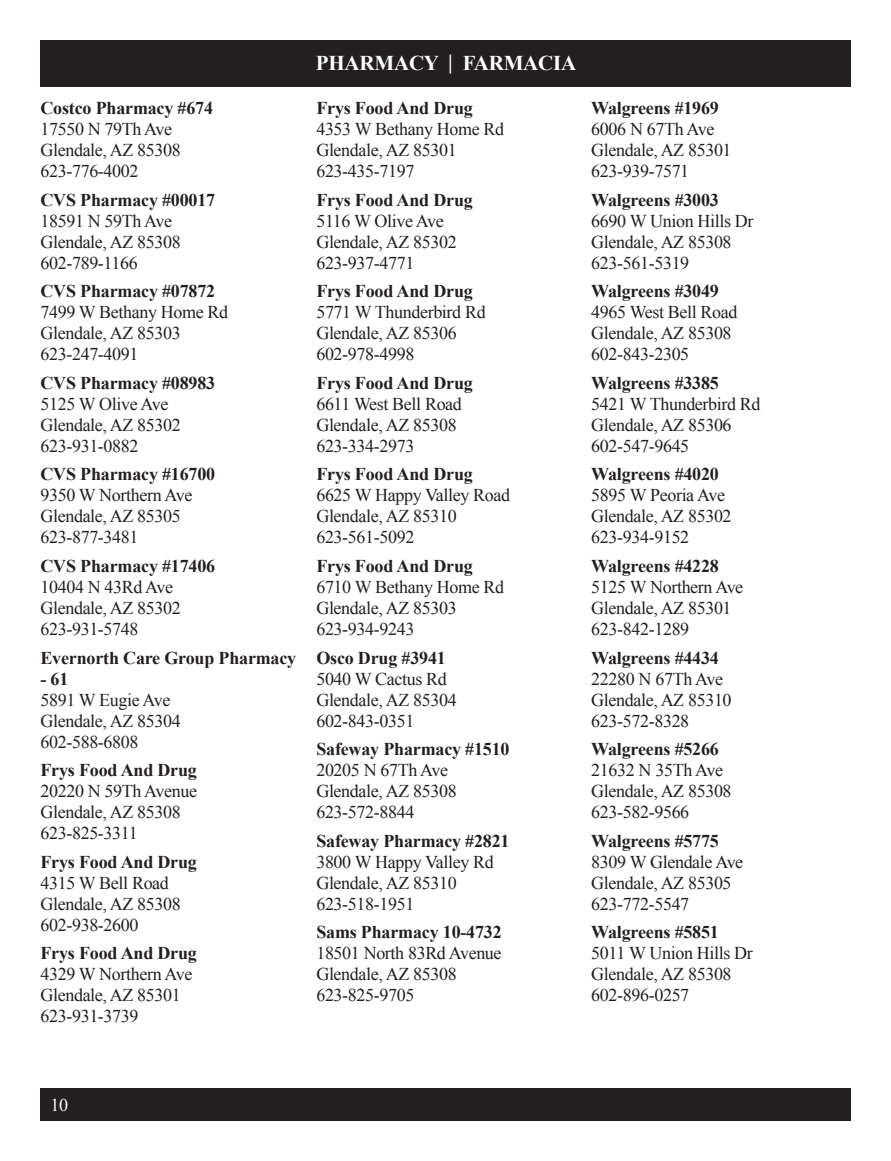
<style>
.page{position:relative;width:891px;height:1161px;background:#fff}
.page>*{position:absolute;margin:0;border:0;box-sizing:border-box;transform-origin:0 0}
.t1{font:700 21px "Times New Roman";letter-spacing:-.01em;color:#fff}
.t2{font:18px/21px "Times New Roman";letter-spacing:-.02em;color:#231f20}
.t3{font:700 18px "Times New Roman";letter-spacing:-.01em;color:#231f20}
.t4{font:18px "Times New Roman";color:#fff}
</style>
<div class="page">
<div style="left:41px;top:1088px;width:810px;height:32px;background:#231f20"></div>
<div style="left:41px;top:40px;width:810px;height:47px;background:#231f20"></div>
<p class="t3" style="left:40px;top:102px;width:174px">Costco Pharmacy #674</p>
<p class="t2" style="left:40px;top:120px;width:142px">17550 N 79Th Ave<br>Glendale, AZ 85308<br>623-776-4002</p>
<p class="t3" style="left:40px;top:193px;width:176px">CVS Pharmacy #00017</p>
<p class="t2" style="left:40px;top:212px;width:142px">18591 N 59Th Ave<br>Glendale, AZ 85308<br>602-789-1166</p>
<p class="t3" style="left:40px;top:285px;width:176px">CVS Pharmacy #07872</p>
<p class="t2" style="left:40px;top:304px;width:189px">7499 W Bethany Home Rd<br>Glendale, AZ 85303<br>623-247-4091</p>
<p class="t3" style="left:40px;top:377px;width:176px">CVS Pharmacy #08983</p>
<p class="t2" style="left:40px;top:395px;width:142px">5125 W Olive Ave<br>Glendale, AZ 85302<br>623-931-0882</p>
<p class="t3" style="left:40px;top:468px;width:176px">CVS Pharmacy #16700</p>
<p class="t2" style="left:40px;top:487px;width:154px">9350 W Northern Ave<br>Glendale, AZ 85305<br>623-877-3481</p>
<p class="t3" style="left:40px;top:560px;width:176px">CVS Pharmacy #17406</p>
<p class="t2" style="left:40px;top:578px;width:142px">10404 N 43Rd Ave<br>Glendale, AZ 85302<br>623-931-5748</p>
<p class="t3" style="left:40px;top:651px;width:257px">Evernorth Care Group Pharmacy</p>
<p class="t3" style="left:40px;top:672px;width:29px">- 61</p>
<p class="t2" style="left:40px;top:691px;width:142px">5891 W Eugie Ave<br>Glendale, AZ 85304<br>602-588-6808</p>
<p class="t3" style="left:40px;top:764px;width:158px">Frys Food And Drug</p>
<p class="t2" style="left:40px;top:782px;width:158px">20220 N 59Th Avenue<br>Glendale, AZ 85308<br>623-825-3311</p>
<p class="t3" style="left:40px;top:855px;width:158px">Frys Food And Drug</p>
<p class="t2" style="left:40px;top:874px;width:142px">4315 W Bell Road<br>Glendale, AZ 85308<br>602-938-2600</p>
<p class="t3" style="left:40px;top:947px;width:158px">Frys Food And Drug</p>
<p class="t2" style="left:40px;top:965px;width:154px">4329 W Northern Ave<br>Glendale, AZ 85301<br>623-931-3739</p>
<p class="t1" style="left:316px;top:56px;width:262px">PHARMACY | FARMACIA</p>
<p class="t3" style="left:316px;top:102px;width:158px">Frys Food And Drug</p>
<p class="t2" style="left:316px;top:120px;width:189px">4353 W Bethany Home Rd<br>Glendale, AZ 85301<br>623-435-7197</p>
<p class="t3" style="left:316px;top:193px;width:158px">Frys Food And Drug</p>
<p class="t2" style="left:316px;top:212px;width:142px">5116 W Olive Ave<br>Glendale, AZ 85302<br>623-937-4771</p>
<p class="t3" style="left:316px;top:285px;width:158px">Frys Food And Drug</p>
<p class="t2" style="left:316px;top:304px;width:171px">5771 W Thunderbird Rd<br>Glendale, AZ 85306<br>602-978-4998</p>
<p class="t3" style="left:316px;top:377px;width:158px">Frys Food And Drug</p>
<p class="t2" style="left:316px;top:395px;width:147px">6611 West Bell Road<br>Glendale, AZ 85308<br>623-334-2973</p>
<p class="t3" style="left:316px;top:468px;width:158px">Frys Food And Drug</p>
<p class="t2" style="left:316px;top:487px;width:195px">6625 W Happy Valley Road<br>Glendale, AZ 85310<br>623-561-5092</p>
<p class="t3" style="left:316px;top:560px;width:158px">Frys Food And Drug</p>
<p class="t2" style="left:316px;top:578px;width:189px">6710 W Bethany Home Rd<br>Glendale, AZ 85303<br>623-934-9243</p>
<p class="t3" style="left:316px;top:651px;width:131px">Osco Drug #3941</p>
<p class="t2" style="left:316px;top:670px;width:142px">5040 W Cactus Rd<br>Glendale, AZ 85304<br>602-843-0351</p>
<p class="t3" style="left:316px;top:743px;width:195px">Safeway Pharmacy #1510</p>
<p class="t2" style="left:316px;top:761px;width:142px">20205 N 67Th Ave<br>Glendale, AZ 85308<br>623-572-8844</p>
<p class="t3" style="left:316px;top:834px;width:195px">Safeway Pharmacy #2821</p>
<p class="t2" style="left:316px;top:853px;width:179px">3800 W Happy Valley Rd<br>Glendale, AZ 85310<br>623-518-1951</p>
<p class="t3" style="left:316px;top:926px;width:187px">Sams Pharmacy 10-4732</p>
<p class="t2" style="left:316px;top:944px;width:187px">18501 North 83Rd Avenue<br>Glendale, AZ 85308<br>623-825-9705</p>
<p class="t3" style="left:591px;top:102px;width:129px">Walgreens #1969</p>
<p class="t2" style="left:591px;top:120px;width:142px">6006 N 67Th Ave<br>Glendale, AZ 85301<br>623-939-7571</p>
<p class="t3" style="left:591px;top:193px;width:129px">Walgreens #3003</p>
<p class="t2" style="left:591px;top:212px;width:164px">6690 W Union Hills Dr<br>Glendale, AZ 85308<br>623-561-5319</p>
<p class="t3" style="left:591px;top:285px;width:129px">Walgreens #3049</p>
<p class="t2" style="left:591px;top:304px;width:148px">4965 West Bell Road<br>Glendale, AZ 85308<br>602-843-2305</p>
<p class="t3" style="left:591px;top:377px;width:129px">Walgreens #3385</p>
<p class="t2" style="left:591px;top:395px;width:171px">5421 W Thunderbird Rd<br>Glendale, AZ 85306<br>602-547-9645</p>
<p class="t3" style="left:591px;top:468px;width:129px">Walgreens #4020</p>
<p class="t2" style="left:591px;top:487px;width:142px">5895 W Peoria Ave<br>Glendale, AZ 85302<br>623-934-9152</p>
<p class="t3" style="left:591px;top:560px;width:129px">Walgreens #4228</p>
<p class="t2" style="left:591px;top:578px;width:154px">5125 W Northern Ave<br>Glendale, AZ 85301<br>623-842-1289</p>
<p class="t3" style="left:591px;top:651px;width:129px">Walgreens #4434</p>
<p class="t2" style="left:591px;top:670px;width:142px">22280 N 67Th Ave<br>Glendale, AZ 85310<br>623-572-8328</p>
<p class="t3" style="left:591px;top:743px;width:129px">Walgreens #5266</p>
<p class="t2" style="left:591px;top:761px;width:142px">21632 N 35Th Ave<br>Glendale, AZ 85308<br>623-582-9566</p>
<p class="t3" style="left:591px;top:834px;width:129px">Walgreens #5775</p>
<p class="t2" style="left:591px;top:853px;width:154px">8309 W Glendale Ave<br>Glendale, AZ 85305<br>623-772-5547</p>
<p class="t3" style="left:591px;top:926px;width:129px">Walgreens #5851</p>
<p class="t2" style="left:591px;top:944px;width:163px">5011 W Union Hills Dr<br>Glendale, AZ 85308<br>602-896-0257</p>
<p class="t4" style="left:50px;top:1099px;width:19px">10</p>
</div>
